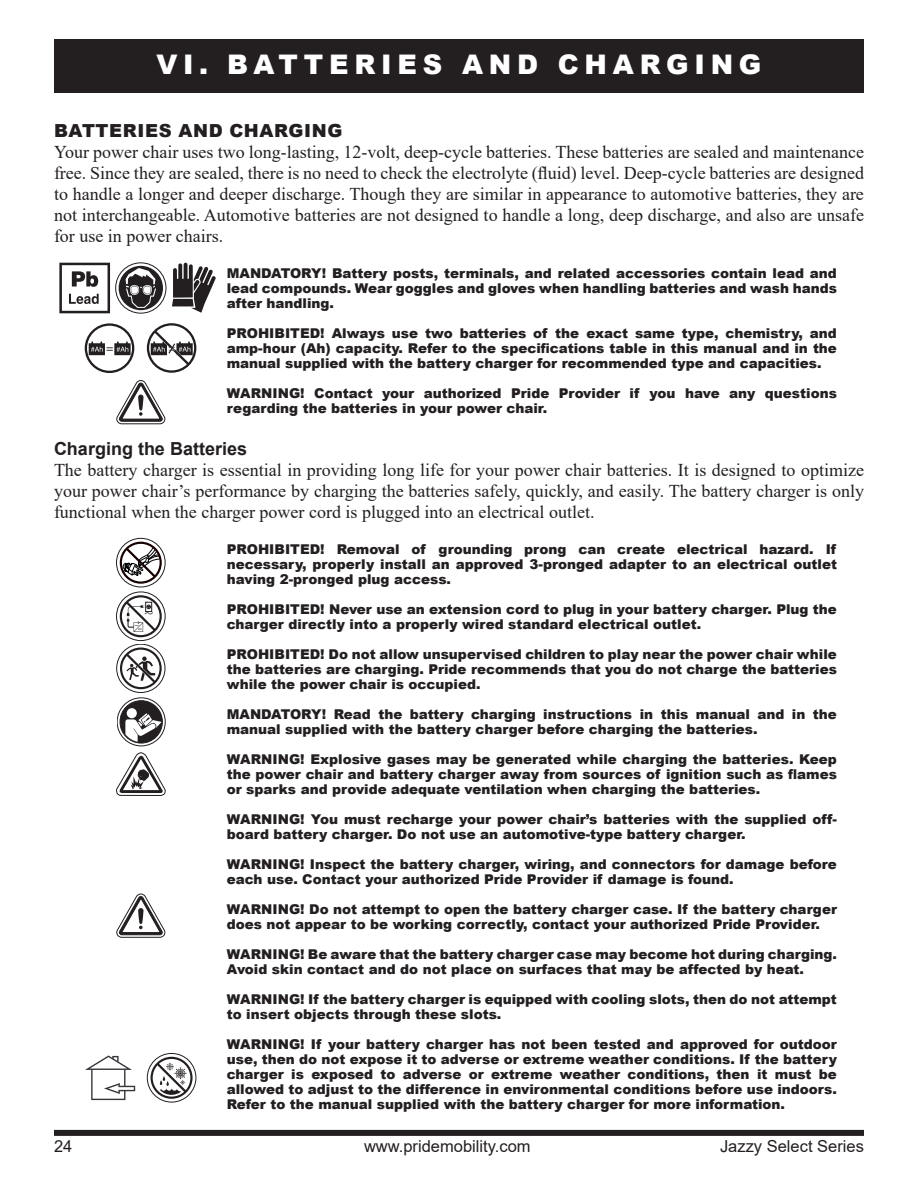
<style>
.page{position:relative;width:918px;height:1188px;background:#fff}
.page>*{position:absolute;margin:0;border:0;box-sizing:border-box;transform-origin:0 0}
.Page_headers{font:900 27px "Arial";letter-spacing:.215em;color:#fff}
.Body_text{font:18px/21px "Times New Roman";color:#231f20;text-align:justify}
.Heading{font:900 18px "Arial";letter-spacing:.035em;color:#231f20}
.Subheading{font:700 18px "Arial";color:#231f20}
.t1{font:16.5px "Arial";color:#231f20}
.WARNINGS{font:900 13.5px/15px "Arial";color:#231f20}
</style>
<div class="page">
<div style="left:54px;top:39px;width:810px;height:54px;background:#231f20"></div>
<div style="left:54px;top:1130px;width:810px;height:6px;background:#231f20"></div>
<svg style="left:116px;top:381px;width:50px;height:44px"></svg>
<svg style="left:116px;top:894px;width:50px;height:44px"></svg>
<svg style="left:59px;top:263px;width:51px;height:50px"></svg>
<div style="left:119px;top:266px;width:44px;height:44px;background:#231f20;border-radius:50%"></div>
<div style="left:116px;top:263px;width:50px;height:50px;border:1px solid #231f20;border-radius:50%"></div>
<svg style="left:126px;top:268px;width:30px;height:40px"></svg>
<svg style="left:172px;top:263px;width:44px;height:50px"></svg>
<svg style="left:85px;top:323px;width:49px;height:50px"></svg>
<svg style="left:147px;top:323px;width:49px;height:50px"></svg>
<div style="left:116px;top:538px;width:49px;height:49px;border:1px solid #231f20;border-radius:50%"></div>
<svg style="left:120px;top:542px;width:42px;height:42px"></svg>
<div style="left:116px;top:592px;width:49px;height:49px;border:1px solid #231f20;border-radius:50%"></div>
<svg style="left:120px;top:595px;width:42px;height:42px"></svg>
<div style="left:117px;top:644px;width:48px;height:49px;border:1px solid #231f20;border-radius:50%"></div>
<svg style="left:120px;top:648px;width:42px;height:41px"></svg>
<svg style="left:116px;top:753px;width:49px;height:43px"></svg>
<svg style="left:85px;top:1055px;width:50px;height:45px"></svg>
<div style="left:147px;top:1053px;width:49px;height:49px;border:1px solid #231f20;border-radius:50%"></div>
<svg style="left:151px;top:1057px;width:42px;height:42px"></svg>
<div style="left:120px;top:701px;width:42px;height:42px;background:#231f20;border-radius:50%"></div>
<div style="left:120px;top:701px;width:42px;height:42px;border:1px solid #231f20;border-radius:50%"></div>
<div style="left:117px;top:698px;width:48px;height:48px;border:1px solid #231f20;border-radius:50%"></div>
<div style="left:127px;top:708px;width:10px;height:10px;background:#fff;border-radius:50%"></div>
<svg style="left:125px;top:713px;width:37px;height:29px"></svg>
<p class="Page_headers" style="left:156px;top:45px;width:607px">VI. BATTERIES AND CHARGING</p>
<p class="Heading" style="left:54px;top:118px;width:290px">BATTERIES AND CHARGING</p>
<p class="Body_text" style="left:54px;top:141px;width:812px">Your power chair uses two long-lasting, 12-volt, deep-cycle batteries. These batteries are sealed and maintenance free. Since they are sealed, there is no need to check the electrolyte (fluid) level. Deep-cycle batteries are designed to handle a longer and deeper discharge. Though they are similar in appearance to automotive batteries, they are not interchangeable. Automotive batteries are not designed to handle a long, deep discharge, and also are unsafe for use in power chairs.</p>
<p class="WARNINGS" style="left:227px;top:265px;width:612px;text-align:justify">MANDATORY! Battery posts, terminals, and related accessories contain lead and lead compounds. Wear goggles and gloves when handling batteries and wash hands after handling.</p>
<p class="WARNINGS" style="left:227px;top:325px;width:612px;text-align:justify">PROHIBITED! Always use two batteries of the exact same type, chemistry, and amp-hour (Ah) capacity. Refer to the specifications table in this manual and in the manual supplied with the battery charger for recommended type and capacities.</p>
<p class="WARNINGS" style="left:227px;top:385px;width:612px">WARNING! Contact your authorized Pride Provider if you have any questions regarding the batteries in your power chair.</p>
<p class="Subheading" style="left:54px;top:436px;width:195px">Charging the Batteries</p>
<p class="Body_text" style="left:54px;top:459px;width:812px">The battery charger is essential in providing long life for your power chair batteries. It is designed to optimize your power chair’s performance by charging the batteries safely, quickly, and easily. The battery charger is only functional when the charger power cord is plugged into an electrical outlet.</p>
<p class="WARNINGS" style="left:227px;top:541px;width:612px;text-align:justify">PROHIBITED! Removal of grounding prong can create electrical hazard. If necessary, properly install an approved 3-pronged adapter to an electrical outlet having 2-pronged plug access.</p>
<p class="WARNINGS" style="left:227px;top:601px;width:612px">PROHIBITED! Never use an extension cord to plug in your battery charger. Plug the charger directly into a properly wired standard electrical outlet.</p>
<p class="WARNINGS" style="left:227px;top:646px;width:612px;text-align:justify">PROHIBITED! Do not allow unsupervised children to play near the power chair while the batteries are charging. Pride recommends that you do not charge the batteries while the power chair is occupied.</p>
<p class="WARNINGS" style="left:227px;top:706px;width:612px">MANDATORY! Read the battery charging instructions in this manual and in the manual supplied with the battery charger before charging the batteries.</p>
<p class="WARNINGS" style="left:227px;top:751px;width:612px;text-align:justify">WARNING! Explosive gases may be generated while charging the batteries. Keep the power chair and battery charger away from sources of ignition such as flames or sparks and provide adequate ventilation when charging the batteries.</p>
<p class="WARNINGS" style="left:227px;top:811px;width:612px">WARNING! You must recharge your power chair’s batteries with the supplied off&shy;board battery charger. Do not use an automotive-type battery charger.</p>
<p class="WARNINGS" style="left:227px;top:856px;width:612px">WARNING! Inspect the battery charger, wiring, and connectors for damage before each use. Contact your authorized Pride Provider if damage is found.</p>
<p class="WARNINGS" style="left:227px;top:901px;width:612px">WARNING! Do not attempt to open the battery charger case. If the battery charger does not appear to be working correctly, contact your authorized Pride Provider.</p>
<p class="WARNINGS" style="left:227px;top:946px;width:612px">WARNING! Be aware that the battery charger case may become hot during charging.<br>Avoid skin contact and do not place on surfaces that may be affected by heat.</p>
<p class="WARNINGS" style="left:227px;top:991px;width:612px">WARNING! If the battery charger is equipped with cooling slots, then do not attempt to insert objects through these slots.</p>
<p class="WARNINGS" style="left:227px;top:1036px;width:612px;text-align:justify">WARNING! If your battery charger has not been tested and approved for outdoor use, then do not expose it to adverse or extreme weather conditions. If the battery charger is exposed to adverse or extreme weather conditions, then it must be allowed to adjust to the difference in environmental conditions before use indoors.<br>Refer to the manual supplied with the battery charger for more information.</p>
<p class="t1" style="left:54px;top:1134px;width:20px">24</p>
<p class="t1" style="left:364px;top:1134px;width:168px">www.pridemobility.com</p>
<p class="t1" style="left:720px;top:1134px;width:145px">Jazzy Select Series</p>
</div>
